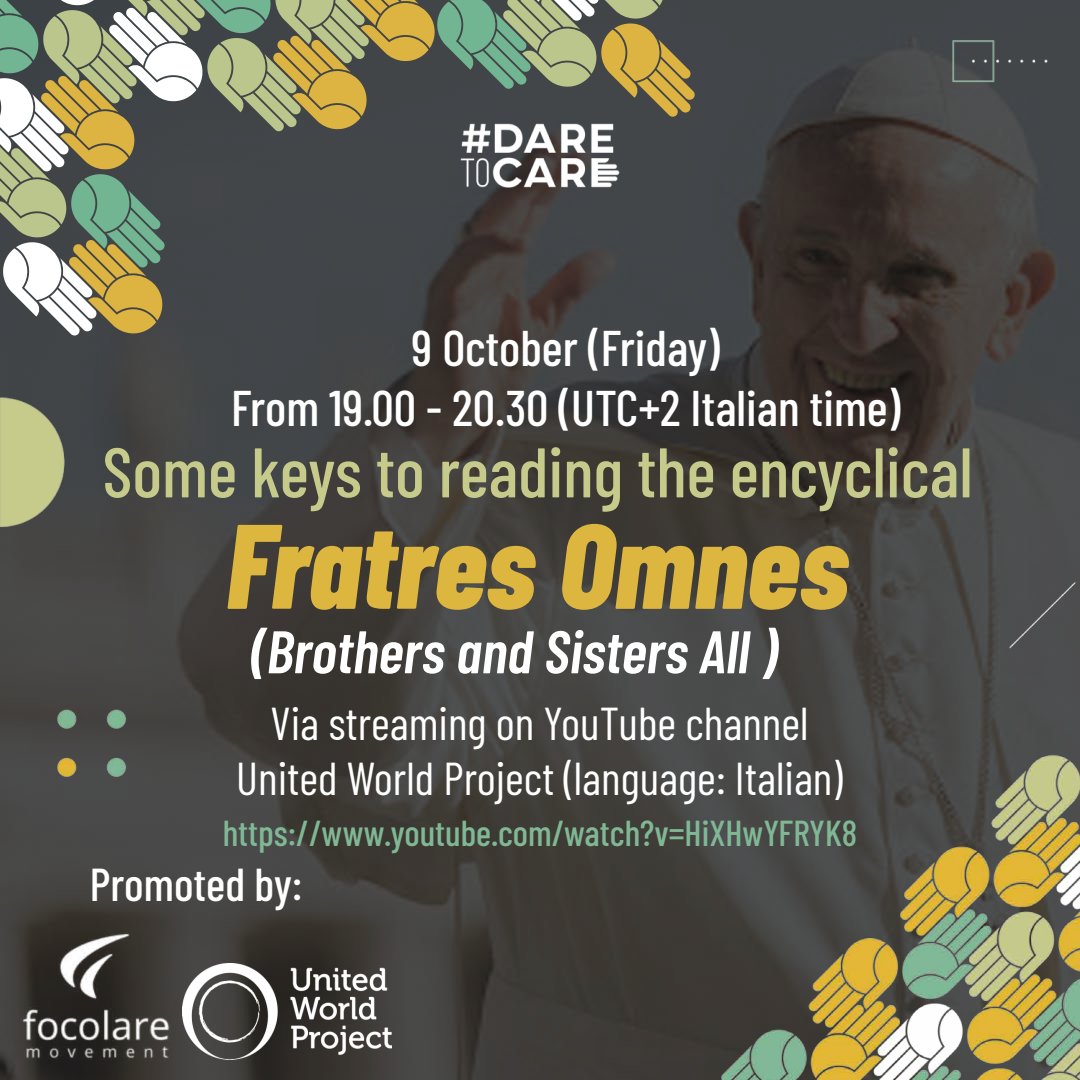
<style>
.page{position:relative;width:1080px;height:1080px;background:#fff}
.page>*{position:absolute;margin:0;border:0;box-sizing:border-box;transform-origin:0 0}
.t1{font:italic 800 120px "Barlow Condensed";color:#ddb63f}
.t2{font:500 70px "Barlow Condensed";color:#c6cb8b}
.t3{font:italic 600 60px "Barlow Condensed";color:#fff}
.t4{font:500 50px/60px "Barlow Condensed";color:#fff;text-align:center}
.t5{font:46px/55.2px "Barlow Condensed";color:#fff;text-align:center}
.t6{font:500 46px "Barlow Condensed";color:#fff}
.t7{font:500 36px "Barlow Condensed";color:#80b895}
</style>
<div class="page">
<img style="left:0;top:0;width:1080px;height:1080px">
<img style="left:1042px;top:491px;width:38px;height:36px">
<img style="left:0;top:342px;width:153px;height:239px">
<img style="left:897px;top:0;width:183px;height:162px">
<img style="left:28px;top:684px;width:126px;height:118px">
<img style="left:679px;top:743px;width:401px;height:337px">
<img style="left:1010px;top:162px;width:70px;height:239px">
<img style="left:953px;top:527px;width:127px;height:176px">
<svg style="left:0;top:0;width:695px;height:336px"></svg>
<img style="left:183px;top:964px;width:208px;height:95px">
<img style="left:17px;top:916px;width:158px;height:148px">
<p class="t4" style="left:231px;top:315px;width:671px">9 October (Friday)<br>From 19.00 - 20.30 (UTC+2 Italian time)</p>
<h2 class="t2" style="left:103px;top:422px;width:872px">Some keys to reading the encyclical</h2>
<h1 class="t1" style="left:226px;top:481px;width:624px">Fratres Omnes</h1>
<h3 class="t3" style="left:250px;top:609px;width:528px">(Brothers and Sisters All )</h3>
<p class="t5" style="left:236px;top:693px;width:608px">Via streaming on YouTube channel<br>United World Project (language: Italian)</p>
<p class="t7" style="left:223px;top:807px;width:636px">https://www.youtube.com/watch?v=HiXHwYFRYK8</p>
<p class="t6" style="left:90px;top:852px;width:214px">Promoted by:</p>
</div>
